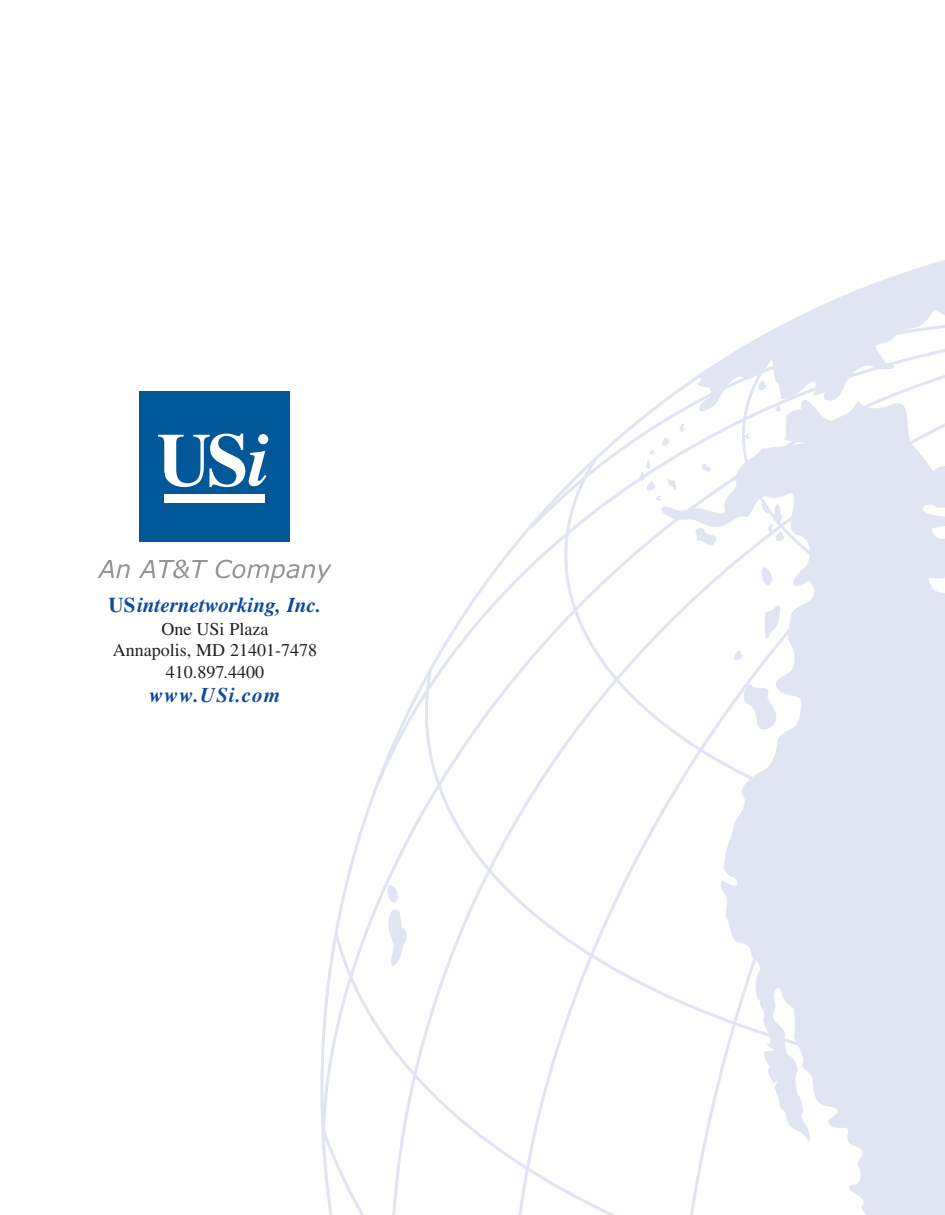
<style>
.page{position:relative;width:945px;height:1215px;background:#fff}
.page>*{position:absolute;margin:0;border:0;box-sizing:border-box;transform-origin:0 0}
.t1{font:italic 700 21px "Times";color:#0f499d}
.t2{font:italic 700 21px "Times";letter-spacing:.05em;color:#0f499d}
.t3{font:18px/21.6px "Times";color:#231f20;text-align:center}
.s1{font-style:normal}
</style>
<div class="page">
<div style="left:140px;top:392px;width:150px;height:150px;background:#015899"></div>
<svg style="left:158px;top:434px;width:110px;height:53px"></svg>
<div style="left:164px;top:494px;width:101px;height:8px;background:#fff"></div>
<svg style="left:98px;top:560px;width:32px;height:18px"></svg>
<svg style="left:139px;top:560px;width:69px;height:18px"></svg>
<svg style="left:216px;top:560px;width:104px;height:23px"></svg>
<svg style="left:320px;top:378px;width:374px;height:837px"></svg>
<svg style="left:655px;top:386px;width:290px;height:829px;fill:#e1e4f2"></svg>
<svg style="left:739px;top:728px;width:40px;height:6px"></svg>
<svg style="left:693px;top:525px;width:1px;height:22px"></svg>
<svg style="left:384px;top:882px;width:25px;height:87px"></svg>
<svg style="left:694px;top:260px;width:251px;height:468px;fill:#e1e4f2"></svg>
<svg style="left:639px;top:420px;width:47px;height:81px"></svg>
<svg style="left:758px;top:564px;width:16px;height:22px"></svg>
<svg style="left:733px;top:647px;width:11px;height:14px"></svg>
<svg style="left:925px;top:559px;width:20px;height:37px"></svg>
<svg style="left:905px;top:499px;width:40px;height:43px"></svg>
<p class="t1" style="left:109px;top:597px;width:214px"><span class="s1">US</span>internetworking, Inc.</p>
<p class="t3" style="left:113px;top:620px;width:206px">One USi Plaza<br>Annapolis, MD 21401-7478<br>410.897.4400</p>
<p class="t2" style="left:149px;top:687px;width:133px">www.USi.com</p>
</div>
